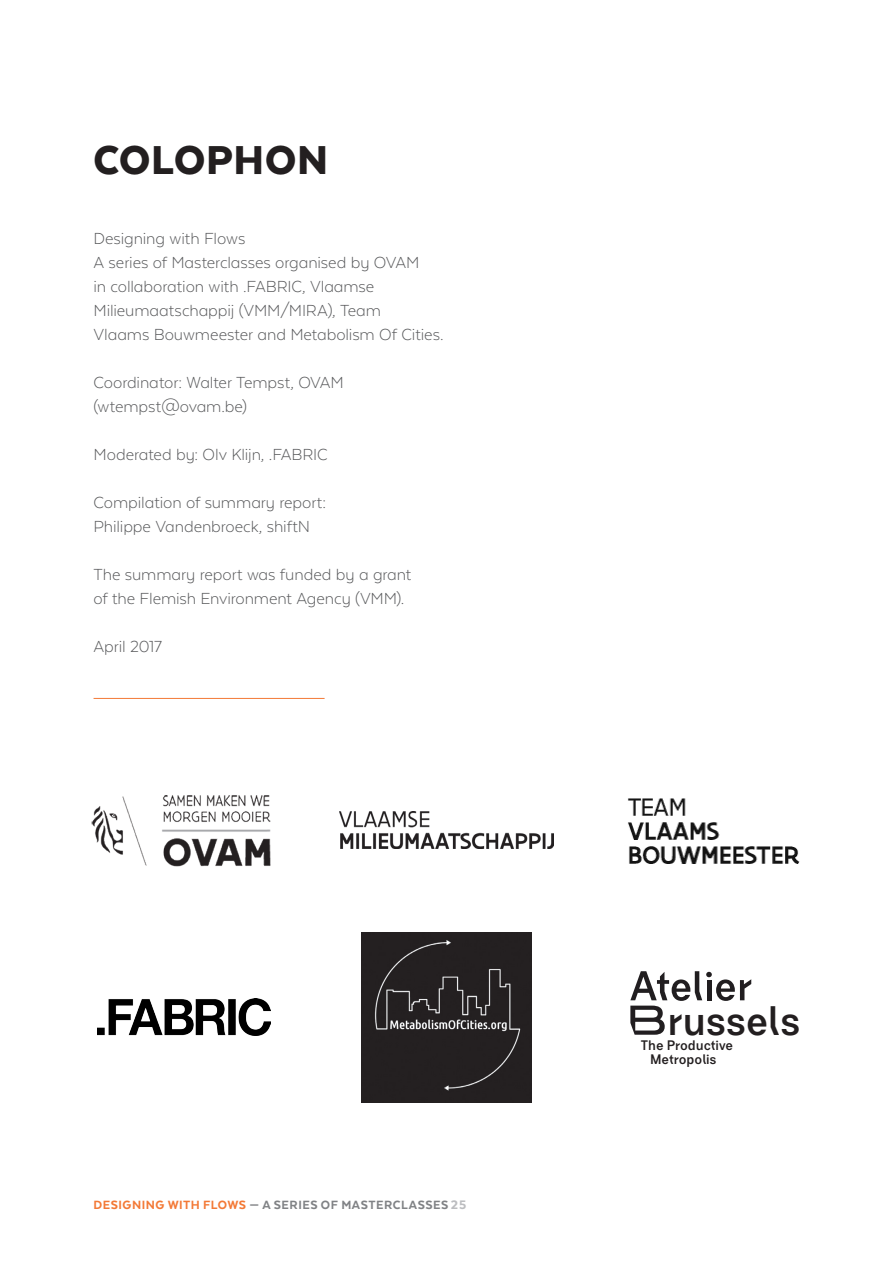
<style>
.page{position:relative;width:893px;height:1263px;background:#fff}
.page>*{position:absolute;margin:0;border:0;box-sizing:border-box;transform-origin:0 0}
.DEF_titel_1___NIEUW{font:900 46.5px "Texta Alt";letter-spacing:.015em;color:#231f20}
.t1{font:500 39.9px "BC Falster Grotesk";letter-spacing:-.015em;color:#231f20}
.body_texta_light{font:300 18.45px/24px "Texta Alt";letter-spacing:-.005em;color:#57585a}
.t2{font:800 13.8px "Texta Alt";letter-spacing:.04em;color:#808285}
.t3{font:500 13.35px/14.4px "BC Falster Grotesk";color:#231f20;text-align:center}
.s1{color:#f37936}
.s2{font-size:14.25px;color:#bcbdc0}
</style>
<div class="page">
<hr style="left:94px;top:698px;width:231px;height:1px;background:#f37936">
<img style="left:91px;top:795px;width:180px;height:72px">
<img style="left:98px;top:999px;width:172px;height:36px">
<svg style="left:630px;top:971px;width:121px;height:64px"></svg>
<img style="left:362px;top:932px;width:169px;height:170px">
<img style="left:339px;top:811px;width:215px;height:38px">
<img style="left:628px;top:798px;width:172px;height:66px">
<p class="DEF_titel_1___NIEUW" style="left:94px;top:136px;width:236px">COLOPHON</p>
<p class="body_texta_light" style="left:94px;top:227px;width:153px">Designing with Flows</p>
<p class="body_texta_light" style="left:94px;top:251px;width:352px">A series of Masterclasses organised by OVAM<br>in collaboration with .FABRIC, Vlaamse Milieumaatschappij (VMM/MIRA), Team<br>Vlaams Bouwmeester and Metabolism Of Cities.</p>
<p class="body_texta_light" style="left:94px;top:371px;width:252px">Coordinator: Walter Tempst, OVAM (wtempst@ovam.be)</p>
<p class="body_texta_light" style="left:94px;top:443px;width:236px">Moderated by: Olv Klijn, .FABRIC</p>
<p class="body_texta_light" style="left:94px;top:491px;width:234px">Compilation of summary report:<br>Philippe Vandenbroeck, shiftN</p>
<p class="body_texta_light" style="left:94px;top:563px;width:319px">The summary report was funded by a grant of the Flemish Environment Agency (VMM).</p>
<p class="body_texta_light" style="left:94px;top:635px;width:70px">April 2017</p>
<p class="t2" style="left:94px;top:1197px;width:374px"><span class="s1">DESIGNING WITH FLOWS</span> — A SERIES OF MASTERCLASSES <span class="s2">25</span></p>
<p class="t1" style="left:667px;top:1000px;width:135px">russels</p>
<p class="t3" style="left:641px;top:1038px;width:94px">The Productive<br>Metropolis</p>
</div>
